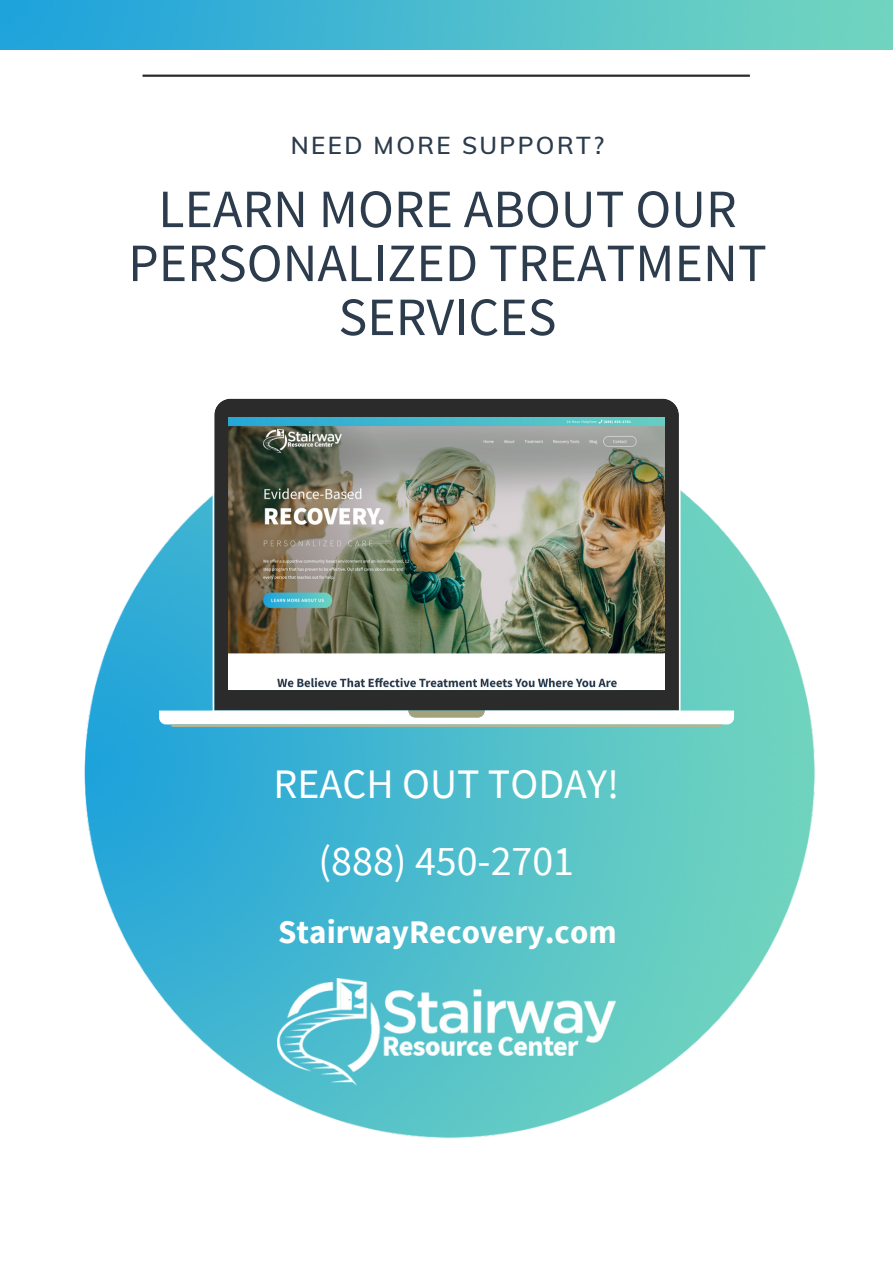
<style>
.page{position:relative;width:893px;height:1264px;background:#fff}
.page>*{position:absolute;margin:0;border:0;box-sizing:border-box;transform-origin:0 0}
.t1{font:54px/54px "Source Sans Pro";color:#2c3c4d;text-align:center}
.t2{font:42px "Source Sans Pro";color:#fff}
.t3{font:700 33px "Source Sans Pro";color:#fff}
.t4{font:600 24px "Muli";letter-spacing:.1em;color:#2c3c4d}
</style>
<div class="page">
<hr style="left:142px;top:75px;width:607px;height:2px;background:#2b2b2b">
<img style="left:84px;top:543px;width:732px;height:596px">
<svg style="left:159px;top:398px;width:575px;height:326px"></svg>
<svg style="left:408px;top:710px;width:76px;height:7px"></svg>
<svg style="left:171px;top:724px;width:551px;height:3px;background:#b0b89f"></svg>
<img style="left:228px;top:417px;width:436px;height:272px">
<img style="left:0;top:0;width:892px;height:50px">
<img style="left:277px;top:978px;width:338px;height:107px">
<p class="t4" style="left:291px;top:130px;width:315px">NEED MORE SUPPORT?</p>
<p class="t1" style="left:128px;top:181px;width:640px">LEARN MORE ABOUT OUR<br>PERSONALIZED TREATMENT<br>SERVICES</p>
<p class="t2" style="left:273px;top:756px;width:347px">REACH OUT TODAY!</p>
<p class="t2" style="left:318px;top:833px;width:257px">(888) 450-2701</p>
<p class="t3" style="left:278px;top:910px;width:340px">StairwayRecovery.com</p>
</div>
